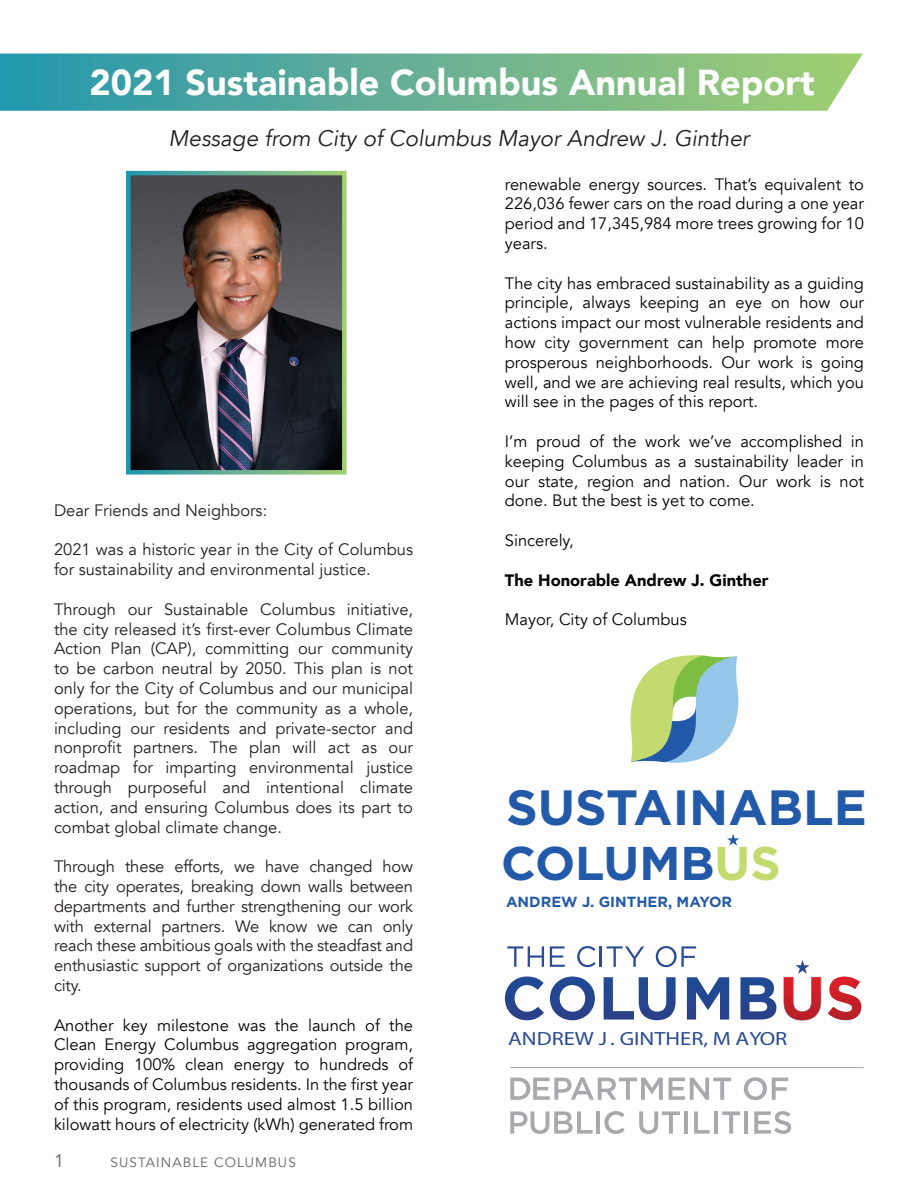
<style>
.page{position:relative;width:918px;height:1188px;background:#fff}
.page>*{position:absolute;margin:0;border:0;box-sizing:border-box;transform-origin:0 0}
.t1{font:700 49.5px "Gotham";color:#225aa9}
.t2{font:700 47.25px "Gotham";color:#225aa9}
.t3{font:900 36px "Avenir";color:#fff}
.t4{font:700 29.25px "Gotham";color:#225aa9}
.t5{font:700 28.05px "Gotham";color:#225aa9}
.t6{font:italic 22.5px "Avenir";color:#231f20}
.t7{font:19.2px "Myriad Pro";color:#2a4b95;scale:1.18 1}
.t8{font:18px "Avenir";color:#636366}
.t9{font:16.5px/19.8px "Avenir";color:#231f20;text-align:justify}
.t10{font:16.5px/19.8px "Avenir";color:#040503;text-align:justify}
.t11{font:900 16.5px "Avenir";color:#040503}
.t12{font:700 14.7px "Gotham";color:#225aa9}
.t13{font:13.5px "Avenir";letter-spacing:.08em;color:#636366}
.t14{font:700 8.7px "Gotham";color:#225aa9}
.s1{color:#c3da6e}
</style>
<div class="page">
<svg style="left:0;top:54px;width:863px;height:57px;background:#68b295"></svg>
<img style="left:131px;top:176px;width:211px;height:294px">
<svg style="left:510px;top:1077px;width:153px;height:23px"></svg>
<svg style="left:669px;top:1078px;width:62px;height:22px"></svg>
<svg style="left:744px;top:1077px;width:44px;height:23px"></svg>
<svg style="left:510px;top:1111px;width:83px;height:23px"></svg>
<hr style="left:596px;top:1111px;width:4px;height:23px;background:#a8a9ad">
<svg style="left:604px;top:1111px;width:21px;height:23px"></svg>
<svg style="left:639px;top:1111px;width:41px;height:23px"></svg>
<hr style="left:684px;top:1111px;width:4px;height:23px;background:#a8a9ad">
<svg style="left:694px;top:1111px;width:16px;height:23px"></svg>
<hr style="left:714px;top:1111px;width:4px;height:23px;background:#a8a9ad">
<svg style="left:722px;top:1111px;width:18px;height:23px"></svg>
<hr style="left:744px;top:1111px;width:4px;height:23px;background:#a8a9ad">
<svg style="left:754px;top:1111px;width:37px;height:23px"></svg>
<svg style="left:505px;top:977px;width:39px;height:43px"></svg>
<svg style="left:550px;top:977px;width:45px;height:43px"></svg>
<svg style="left:604px;top:977px;width:72px;height:43px"></svg>
<svg style="left:687px;top:977px;width:42px;height:43px"></svg>
<svg style="left:740px;top:977px;width:36px;height:43px"></svg>
<svg style="left:828px;top:977px;width:33px;height:43px"></svg>
<svg style="left:784px;top:960px;width:37px;height:60px"></svg>
<svg style="left:507px;top:946px;width:37px;height:21px"></svg>
<svg style="left:550px;top:946px;width:15px;height:21px"></svg>
<svg style="left:577px;top:946px;width:19px;height:21px"></svg>
<hr style="left:600px;top:946px;width:2px;height:21px;background:#2a4b95">
<svg style="left:607px;top:946px;width:37px;height:21px"></svg>
<svg style="left:656px;top:946px;width:40px;height:21px"></svg>
<hr style="left:510px;top:1067px;width:354px;height:1px;background:#a8a9ad">
<svg style="left:727px;top:834px;width:12px;height:12px"></svg>
<svg style="left:630px;top:655px;width:109px;height:108px"></svg>
<p class="t3" style="left:90px;top:51px;width:727px">2021 Sustainable Columbus Annual Report</p>
<p class="t6" style="left:169px;top:125px;width:582px">Message from City of Columbus Mayor Andrew J. Ginther</p>
<p class="t9" style="left:54px;top:500px;width:215px">Dear Friends and Neighbors:</p>
<p class="t9" style="left:54px;top:540px;width:361px">2021 was a historic year in the City of Columbus for sustainability and environmental justice.</p>
<p class="t9" style="left:54px;top:599px;width:361px">Through our Sustainable Columbus initiative, the city released it’s first-ever Columbus Climate Action Plan (CAP), committing our community to be carbon neutral by 2050. This plan is not only for the City of Columbus and our municipal operations, but for the community as a whole, including our residents and private-sector and nonprofit partners. The plan will act as our roadmap for imparting environmental justice through purposeful and intentional climate action, and ensuring Columbus does its part to combat global climate change.</p>
<p class="t9" style="left:54px;top:857px;width:361px">Through these efforts, we have changed how the city operates, breaking down walls between departments and further strengthening our work with external partners. We know we can only reach these ambitious goals with the steadfast and enthusiastic support of organizations outside the city.</p>
<p class="t10" style="left:54px;top:1015px;width:361px">Another key milestone was the launch of the Clean Energy Columbus aggregation program, providing 100% clean energy to hundreds of thousands of Columbus residents. In the first year of this program, residents used almost 1.5 billion kilowatt hours of electricity (kWh) generated from</p>
<p class="t8" style="left:54px;top:1150px;width:12px">1</p>
<p class="t13" style="left:111px;top:1154px;width:187px">SUSTAINABLE COLUMBUS</p>
<p class="t10" style="left:505px;top:174px;width:361px">renewable energy sources. That’s equivalent to 226,036 fewer cars on the road during a one year period and 17,345,984 more trees growing for 10 years.</p>
<p class="t10" style="left:505px;top:273px;width:361px">The city has embraced sustainability as a guiding principle, always keeping an eye on how our actions impact our most vulnerable residents and how city government can help promote more prosperous neighborhoods. Our work is going well, and we are achieving real results, which you will see in the pages of this report.</p>
<p class="t10" style="left:505px;top:432px;width:361px">I’m proud of the work we’ve accomplished in keeping Columbus as a sustainability leader in our state, region and nation. Our work is not done. But the best is yet to come.</p>
<p class="t10" style="left:505px;top:531px;width:70px">Sincerely,</p>
<p class="t11" style="left:505px;top:566px;width:265px">The Honorable Andrew J. Ginther</p>
<p class="t10" style="left:505px;top:610px;width:183px">Mayor, City of Columbus</p>
<p class="t4" style="left:571px;top:778px;width:215px">SUSTAINABLE</p>
<p class="t1" style="left:506px;top:775px;width:362px">SUSTAINABLE</p>
<p class="t5" style="left:568px;top:812px;width:167px">COLUMB<span class="s1">US</span></p>
<p class="t14" style="left:571px;top:847px;width:135px">ANDREW J. GINTHER, MAYOR</p>
<p class="t2" style="left:501px;top:832px;width:281px">COLUMB<span class="s1">US</span></p>
<p class="t12" style="left:506px;top:892px;width:228px">ANDREW J. GINTHER, MAYOR</p>
<p class="t7" style="left:508px;top:1027px;width:238px">ANDREW J. GINTHER, M AYOR</p>
</div>
